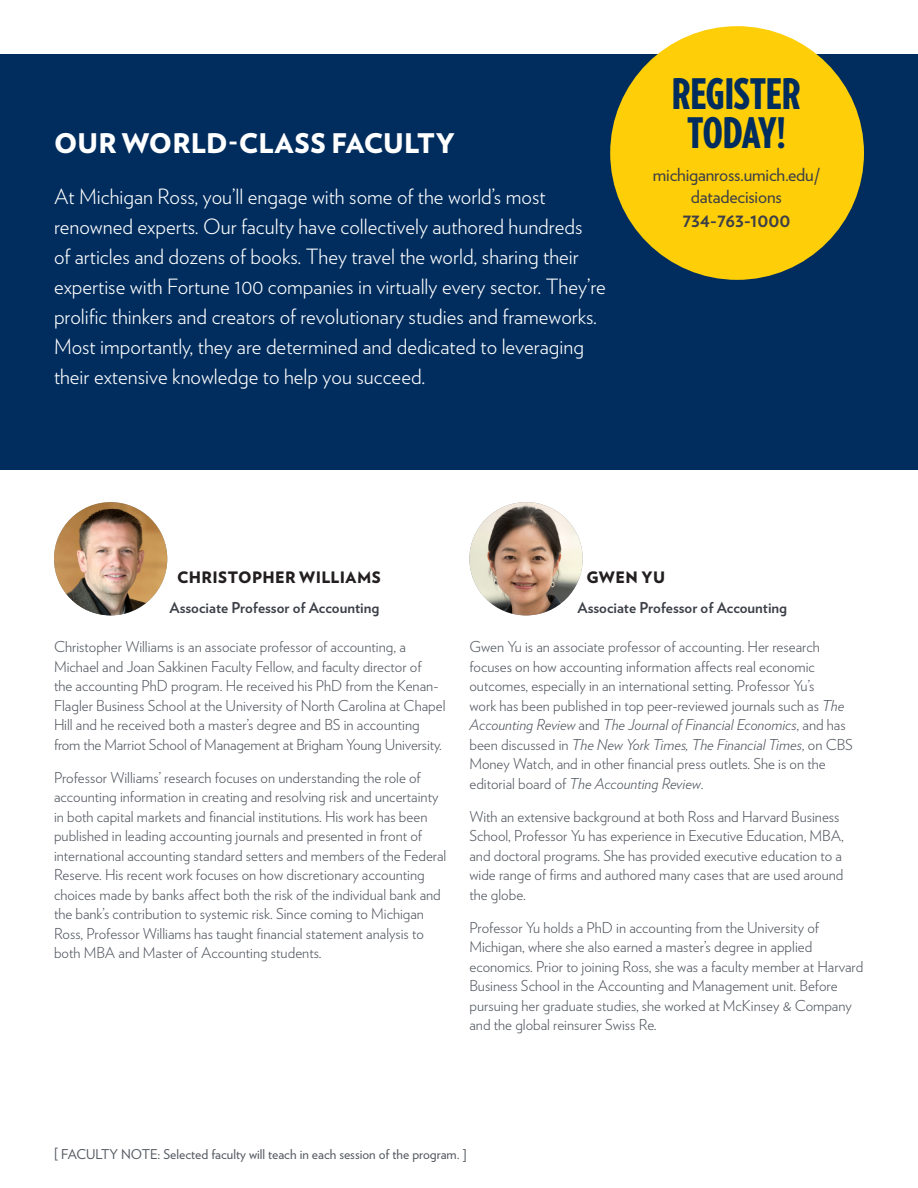
<style>
.page{position:relative;width:918px;height:1188px;background:#fff}
.page>*{position:absolute;margin:0;border:0;box-sizing:border-box;transform-origin:0 0}
.CTA___Large_Heading{font:900 42px/39px "Verlag Compressed";letter-spacing:-.01em;color:#002d5e;text-align:center}
.t1{font:900 27px "Verlag";letter-spacing:.005em;color:#fff}
.Intro{font:300 21px/30px "Verlag";color:#fff}
.CTA___Details{font:700 19.5px "Verlag";color:#3c3f47}
.CTA___Details-2{font:18px/22.5px "Verlag";letter-spacing:-.01em;color:#3c3f47;text-align:center}
.t2{font:900 15.75px "Verlag";letter-spacing:.025em;color:#231f20}
.Body_Copy{font:300 15px/19.5px "Verlag";color:#535860}
.t3{font:700 15px "Verlag";color:#3c3f47}
.t4{font:13.5px "Verlag";color:#535860}
.s1{font-style:italic}
</style>
<div class="page">
<div style="left:0;top:54px;width:918px;height:416px;background:#002d5e"></div>
<div style="left:611px;top:27px;width:252px;height:252px;background:#fece08;border-radius:50%"></div>
<img style="left:54px;top:502px;width:113px;height:113px;border-radius:57px">
<img style="left:469px;top:502px;width:114px;height:113px;border-radius:57px">
<h1 class="t1" style="left:54px;top:121px;width:402px">OUR WORLD-CLASS FACULTY</h1>
<p class="Intro" style="left:54px;top:180px;width:553px">At Michigan Ross, you’ll engage with some of the world’s most renowned experts. Our faculty have collectively authored hundreds<br>of articles and dozens of books. They travel the world, sharing their expertise with Fortune 100 companies in virtually every sector. They’re prolific thinkers and creators of revolutionary studies and frameworks.<br>Most importantly, they are determined and dedicated to leveraging their extensive knowledge to help you succeed.</p>
<p class="CTA___Large_Heading" style="left:672px;top:73px;width:130px">REGISTER<br>TODAY!</p>
<p class="CTA___Details-2" style="left:653px;top:162px;width:168px">michiganross.umich.edu/ datadecisions</p>
<p class="CTA___Details" style="left:682px;top:205px;width:109px">734-763-1000</p>
<h2 class="t2" style="left:177px;top:564px;width:205px">CHRISTOPHER WILLIAMS</h2>
<h3 class="t3" style="left:170px;top:596px;width:211px">Associate Professor of Accounting</h3>
<p class="Body_Copy" style="left:54px;top:636px;width:393px">Christopher Williams is an associate professor of accounting, a Michael and Joan Sakkinen Faculty Fellow, and faculty director of<br>the accounting PhD program. He received his PhD from the Kenan-Flagler Business School at the University of North Carolina at Chapel Hill and he received both a master’s degree and BS in accounting from the Marriot School of Management at Brigham Young University.</p>
<p class="Body_Copy" style="left:54px;top:767px;width:394px">Professor Williams’ research focuses on understanding the role of accounting information in creating and resolving risk and uncertainty in both capital markets and financial institutions. His work has been published in leading accounting journals and presented in front of international accounting standard setters and members of the Federal Reserve. His recent work focuses on how discretionary accounting choices made by banks affect both the risk of the individual bank and the bank’s contribution to systemic risk. Since coming to Michigan Ross, Professor Williams has taught financial statement analysis to both MBA and Master of Accounting students.</p>
<h2 class="t2" style="left:586px;top:564px;width:80px">GWEN YU</h2>
<h3 class="t3" style="left:577px;top:596px;width:211px">Associate Professor of Accounting</h3>
<p class="Body_Copy" style="left:469px;top:636px;width:385px">Gwen Yu is an associate professor of accounting. Her research focuses on how accounting information affects real economic outcomes, especially in an international setting. Professor Yu’s<br>work has been published in top peer-reviewed journals such as <span class="s1">The Accounting Review</span> and <span class="s1">The Journal of Financial Economics</span>, and has been discussed in <span class="s1">The New York Times, The Financial Times</span>, on CBS Money Watch, and in other financial press outlets. She is on the editorial board of <span class="s1">The Accounting Review</span>.</p>
<p class="Body_Copy" style="left:469px;top:806px;width:376px">With an extensive background at both Ross and Harvard Business School, Professor Yu has experience in Executive Education, MBA, and doctoral programs. She has provided executive education to a wide range of firms and authored many cases that are used around the globe.</p>
<p class="Body_Copy" style="left:469px;top:917px;width:395px">Professor Yu holds a PhD in accounting from the University of Michigan, where she also earned a master’s degree in applied economics. Prior to joining Ross, she was a faculty member at Harvard Business School in the Accounting and Management unit. Before pursuing her graduate studies, she worked at McKinsey &amp; Company and the global reinsurer Swiss Re.</p>
<p class="t4" style="left:54px;top:1144px;width:414px">[ FACULTY NOTE: Selected faculty will teach in each session of the program. ]</p>
</div>
